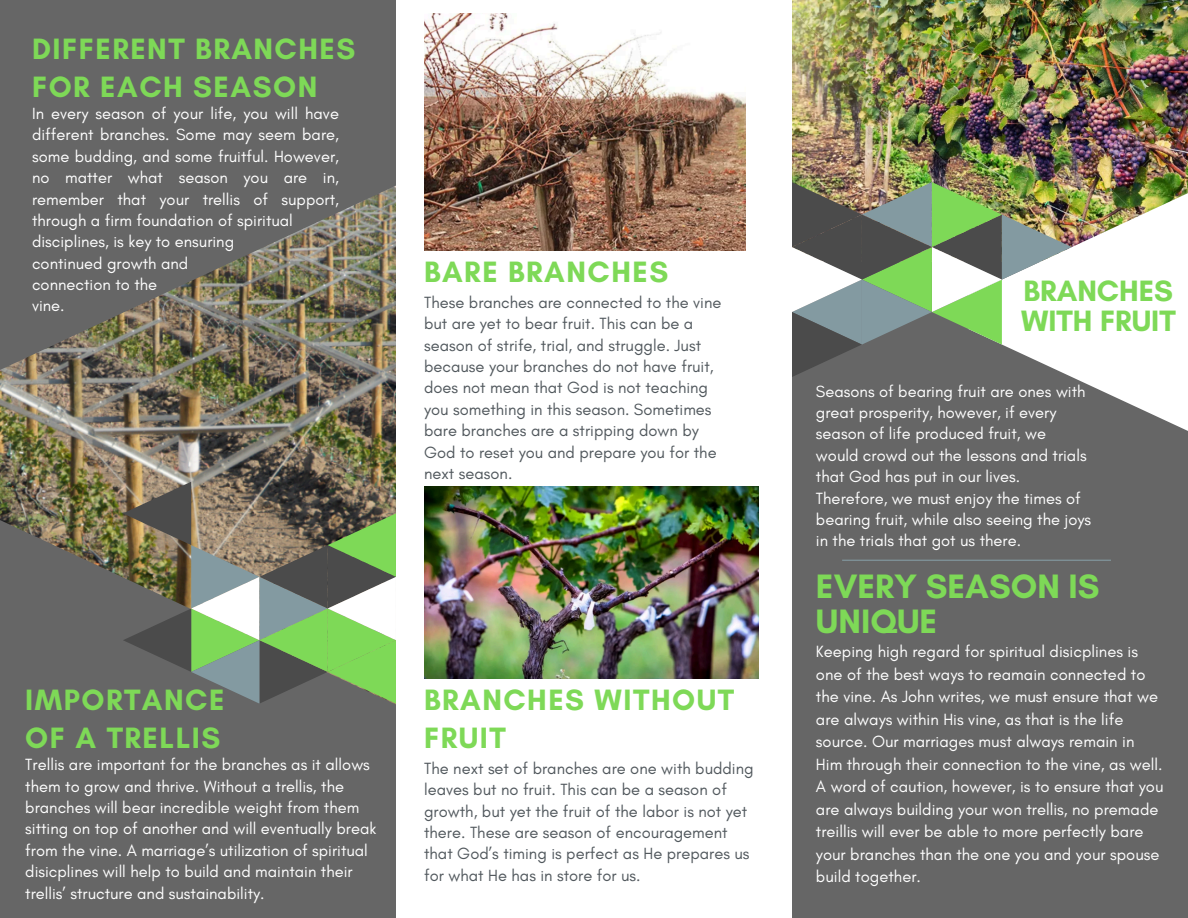
<style>
.page{position:relative;width:1188px;height:918px;background:#666}
.page>*{position:absolute;margin:0;border:0;box-sizing:border-box;transform-origin:0 0}
.t1{font:700 34.5px/34.8px "Glacial Indifference";color:#7ed957}
.t2{font:700 30px/38.2px "Glacial Indifference";letter-spacing:.05em;color:#7ed957}
.t3{font:700 30px/30.3px "Glacial Indifference";color:#7ed957}
.t4{font:16.5px/21.3px "Glacial Indifference";color:#fff}
.t5{font:16.5px/21.3px "Glacial Indifference";color:#51585d}
</style>
<div class="page">
<img style="left:792px;top:0;width:396px;height:187px">
<img style="left:0;top:185px;width:396px;height:520px">
<div style="left:396px;top:0;width:396px;height:918px;background:#fff"></div>
<hr style="left:842px;top:560px;width:269px;height:1px;background:#839aa1">
<svg style="left:1072px;top:187px;width:116px;height:244px;background:#deded5"></svg>
<img style="left:792px;top:182px;width:280px;height:195px">
<svg style="left:123px;top:482px;width:273px;height:222px"></svg>
<img style="left:424px;top:13px;width:322px;height:238px">
<img style="left:424px;top:487px;width:334px;height:191px">
<p class="t2" style="left:32px;top:29px;width:325px">DIFFERENT BRANCHES<br>FOR EACH SEASON</p>
<p class="t4" style="left:32px;top:103px;width:308px;text-align:justify">In every season of your life, you will have different branches. Some may seem bare, some budding, and some fruitful. However, no matter what season you are in, remember that your trellis of support, through a firm foundation of spiritual</p>
<p class="t4" style="left:32px;top:231px;width:204px">disciplines, is key to ensuring</p>
<h2 class="t4" style="left:32px;top:252px;width:158px">continued growth and</h2>
<p class="t4" style="left:32px;top:274px;width:127px">connection to the</p>
<p class="t4" style="left:32px;top:295px;width:34px">vine.</p>
<p class="t2" style="left:424px;top:253px;width:246px">BARE BRANCHES</p>
<p class="t5" style="left:424px;top:291px;width:299px">These branches are connected to the vine but are yet to bear fruit. This can be a season of strife, trial, and struggle. Just because your branches do not have fruit, does not mean that God is not teaching you something in this season. Sometimes bare branches are a stripping down by God to reset you and prepare you for the next season.</p>
<p class="t2" style="left:25px;top:680px;width:201px">IMPORTANCE<br>OF A TRELLIS</p>
<h2 class="t4" style="left:25px;top:754px;width:353px">Trellis are important for the branches as it allows them to grow and thrive. Without a trellis, the branches will bear incredible weight from them sitting on top of another and will eventually break from the vine. A marriage’s utilization of spiritual disicplines will help to build and maintain their trellis’ structure and sustainability.</h2>
<h2 class="t2" style="left:424px;top:680px;width:312px">BRANCHES WITHOUT<br>FRUIT</h2>
<p class="t5" style="left:424px;top:757px;width:331px">The next set of branches are one with budding leaves but no fruit. This can be a season of growth, but yet the fruit of the labor is not yet there. These are season of encouragement that God’s timing is perfect as He prepares us for what He has in store for us.</p>
<h1 class="t3" style="left:1021px;top:275px;width:156px">BRANCHES<br>WITH FRUIT</h1>
<p class="t4" style="left:816px;top:380px;width:277px">Seasons of bearing fruit are ones with great prosperity, however, if every season of life produced fruit, we would crowd out the lessons and trials that God has put in our lives.<br>Therefore, we must enjoy the times of bearing fruit, while also seeing the joys in the trials that got us there.</p>
<h2 class="t1" style="left:816px;top:569px;width:285px">EVERY SEASON IS<br>UNIQUE</h2>
<h2 class="t4" style="left:816px;top:640px;width:348px;line-height:22.5px">Keeping high regard for spiritual disicplines is one of the best ways to reamain connected to the vine. As John writes, we must ensure that we are always within His vine, as that is the life source. Our marriages must always remain in Him through their connection to the vine, as well.</h2>
<p class="t4" style="left:816px;top:775px;width:349px;line-height:22.5px">A word of caution, however, is to ensure that you are always building your won trellis, no premade treillis will ever be able to more perfectly bare your branches than the one you and your spouse build together.</p>
</div>
